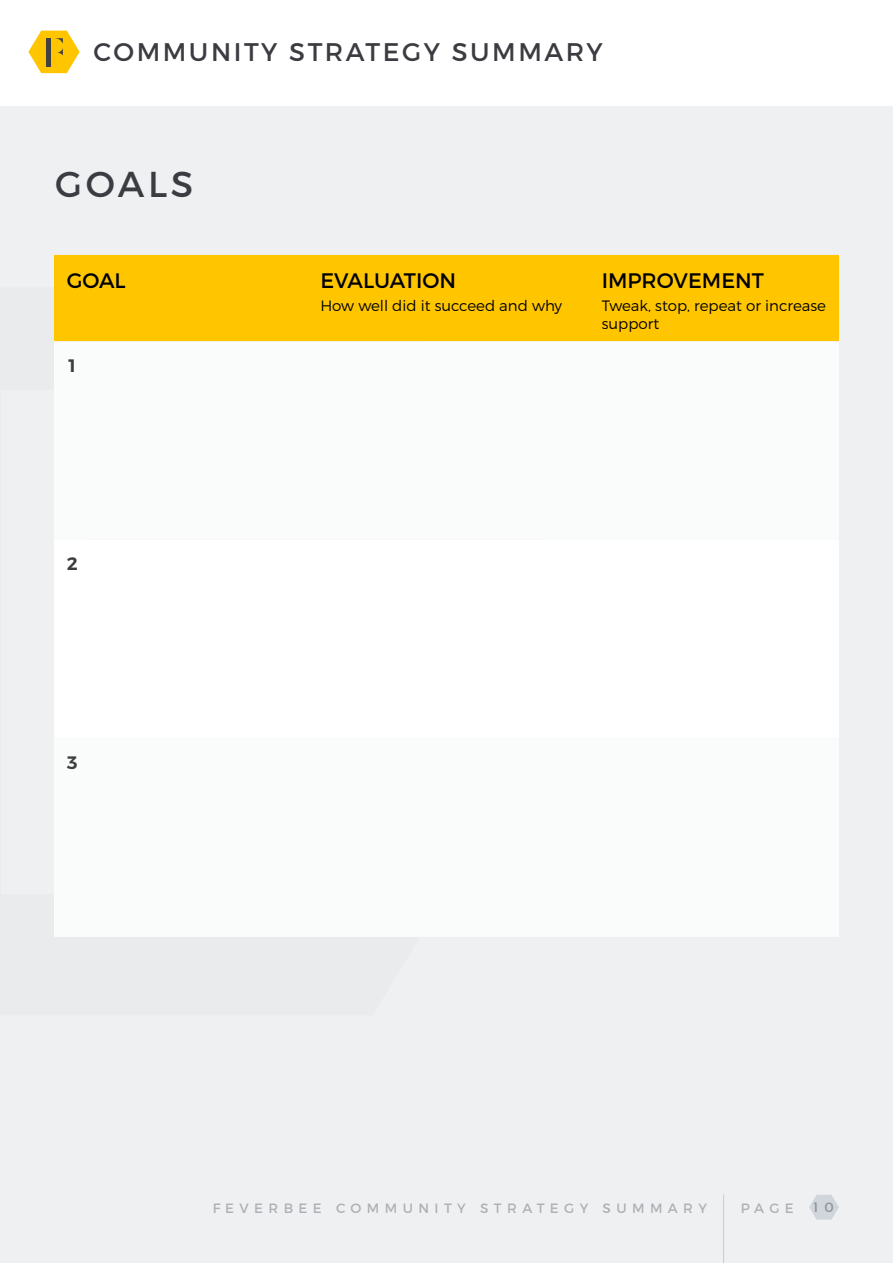
<style>
.page{position:relative;width:893px;height:1263px;background:#fff}
.page>*{position:absolute;margin:0;border:0;box-sizing:border-box;transform-origin:0 0}
.t1{font:36px "Montserrat";letter-spacing:.1em;color:#3b3b41}
.t2{font:25.5px "Montserrat";letter-spacing:.1em;color:#3b3b41}
.t3{font:21px "Montserrat";color:#000}
.t4{font:600 18px "Montserrat";color:#3d3d3b}
.t5{font:300 15px/18px "Montserrat";color:#000}
.t6{font:13.5px "Montserrat";letter-spacing:.4em;color:#6b717a}
</style>
<div class="page">
<div style="left:0;top:106px;width:893px;height:1157px;background:#eff0f2"></div>
<svg style="left:28px;top:31px;width:52px;height:42px"></svg>
<hr style="left:723px;top:1194px;width:1px;height:69px;background:#b0b8bf">
<svg style="left:809px;top:1195px;width:30px;height:24px"></svg>
<div style="left:54px;top:255px;width:785px;height:86px;background:#ffc600"></div>
<div style="left:54px;top:341px;width:785px;height:595px;background:#fafbfb"></div>
<div style="left:54px;top:540px;width:785px;height:198px;background:#fff"></div>
<h2 class="t2" style="left:94px;top:36px;width:511px">COMMUNITY STRATEGY SUMMARY</h2>
<h1 class="t1" style="left:55px;top:162px;width:140px">GOALS</h1>
<h3 class="t3" style="left:67px;top:268px;width:61px">GOAL</h3>
<h3 class="t3" style="left:320px;top:268px;width:137px">EVALUATION</h3>
<p class="t5" style="left:320px;top:296px;width:243px">How well did it succeed and why</p>
<p class="t4" style="left:67px;top:354px;width:13px">1</p>
<h3 class="t3" style="left:602px;top:268px;width:164px">IMPROVEMENT</h3>
<p class="t5" style="left:602px;top:296px;width:226px">Tweak, stop, repeat or increase support</p>
<p class="t4" style="left:67px;top:553px;width:13px">2</p>
<p class="t4" style="left:67px;top:751px;width:13px">3</p>
<p class="t6" style="left:212px;top:1200px;width:496px">FEVERBEE COMMUNITY STRATEGY SUMMARY</p>
<p class="t6" style="left:740px;top:1199px;width:55px">PAGE</p>
<p class="t6" style="left:814px;top:1199px;width:21px">1 0</p>
</div>
